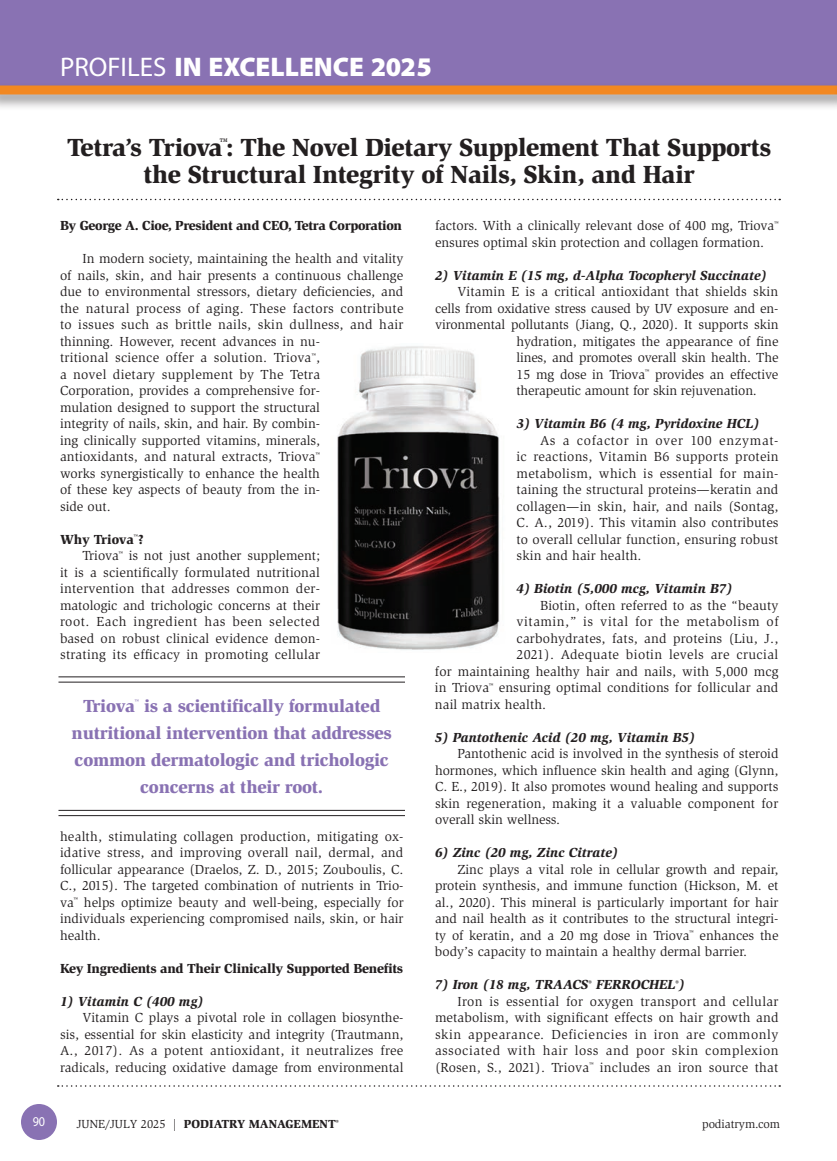
<style>
.page{position:relative;width:837px;height:1161px;background:#fff}
.page>*{position:absolute;margin:0;border:0;box-sizing:border-box;transform-origin:0 0}
.t1{font:900 27px "Myriad Pro";color:#fff}
._2011-Profile_Headline{font:900 25.5px/27px "Slimbach Std";letter-spacing:-.015em;color:#231f20;text-align:center}
._2011-Callout{font:900 18px "Slimbach Std";letter-spacing:-.015em;color:#8972b3}
._2011-Global_Text{font:13.5px/16.5px "Slimbach Pro";color:#231f20;text-align:justify}
._2011-Subhead2{font:italic 900 13.5px "Slimbach Std";color:#231f20}
._2011-Subhead1{font:900 13.5px "Slimbach Std";letter-spacing:-.02em;color:#231f20}
._2011-Global_Text-2{font:13.5px "Slimbach Pro";letter-spacing:.02em;color:#231f20}
._2011-Global_Text-3{font:13.5px "Slimbach Pro";letter-spacing:.03em;color:#231f20}
._2011-Global_Text-4{font:13.5px "Slimbach Pro";letter-spacing:.04em;color:#231f20}
.t2{font:13.5px "Myriad Pro";color:#fff;scale:.9 1}
.t3{font:900 12px "Slimbach Std";color:#231f20}
.t4{font:12px "Slimbach Pro";color:#231f20}
._2011-Callout-2{font:6.75px "Slimbach Pro";color:#8972b3}
.s1{font-weight:400}
.s2{font-family:"Slimbach Pro";font-weight:400}
</style>
<div class="page">
<div style="left:0;top:0;width:837px;height:88px;background:#8972b3"></div>
<svg style="left:58px;top:199px;width:722px;height:1px"></svg>
<svg style="left:58px;top:1085px;width:722px;height:2px"></svg>
<div style="left:0;top:82px;width:837px;height:29px;background:#231f20;opacity:.5"></div>
<div style="left:0;top:86px;width:837px;height:8px;background:#f28821"></div>
<div style="left:21px;top:1104px;width:36px;height:36px;background:#8972b3;border-radius:50%"></div>
<hr style="left:833px;top:82px;width:4px;height:29px;background:#231f20;opacity:.5">
<img style="left:337px;top:346px;width:163px;height:304px">
<hr style="left:58px;top:676px;width:347px;height:1px;background:#231f20">
<hr style="left:58px;top:682px;width:347px;height:1px;background:#231f20">
<hr style="left:58px;top:810px;width:347px;height:1px;background:#231f20">
<hr style="left:58px;top:815px;width:347px;height:1px;background:#231f20">
<p class="t1" style="left:60px;top:51px;width:374px"><span class="s1">PROFILES</span> IN EXCELLENCE 2025</p>
<p class="_2011-Profile_Headline" style="left:67px;top:134px;width:705px">Tetra’s Triova<sup>™</sup>: The Novel Dietary Supplement That Supports the Structural Integrity of Nails, Skin, and Hair</p>
<p class="_2011-Subhead1" style="left:60px;top:217px;width:344px">By George A. Cioe, President and CEO, Tetra Corporation</p>
<p class="_2011-Global_Text" style="left:60px;top:250px;width:345px;text-align:left;text-indent:23px">In modern society, maintaining the health and vitality of nails, skin, and hair presents a continuous challenge due to environmental stressors, dietary deficiencies, and the natural process of aging. These factors contribute to issues such as brittle nails, skin dullness, and hair thinning. However, recent advances in nu-<br>tritional science offer a solution. Triova<sup>™</sup>,<br>a novel dietary supplement by The Tetra<br>Corporation, provides a comprehensive for-<br>mulation designed to support the structural<br>integrity of nails, skin, and hair. By combin-<br>ing clinically supported vitamins, minerals,<br>antioxidants, and natural extracts, Triova<sup>™<br></sup>works synergistically to enhance the health<br>of these key aspects of beauty from the in-<br>side out.</p>
<p class="_2011-Subhead1" style="left:60px;top:531px;width:85px">Why Triova<sup>™</sup>?</p>
<p class="_2011-Global_Text" style="left:60px;top:547px;width:262px;text-indent:23px">Triova<sup>™</sup> is not just another supplement; it is a scientifically formulated nutritional intervention that addresses common der&shy;matologic and trichologic concerns at their root. Each ingredient has been selected based on robust clinical evidence demon&shy;strating its efficacy in promoting cellular</p>
<p class="_2011-Callout" style="left:83px;top:695px;width:53px">Triova</p>
<p class="_2011-Callout-2" style="left:135px;top:697px;width:6px">™</p>
<p class="_2011-Callout" style="left:144px;top:695px;width:238px">is a scientifically formulated</p>
<p class="_2011-Callout" style="left:72px;top:722px;width:322px">nutritional intervention that addresses</p>
<p class="_2011-Callout" style="left:75px;top:749px;width:316px">common dermatologic and trichologic</p>
<p class="_2011-Callout" style="left:140px;top:776px;width:184px">concerns at their root.</p>
<p class="_2011-Global_Text" style="left:60px;top:828px;width:345px">health, stimulating collagen production, mitigating ox&shy;idative stress, and improving overall nail, dermal, and follicular appearance (Draelos, Z. D., 2015; Zouboulis, C.<br>C., 2015). The targeted combination of nutrients in Trio&shy;va<sup>™</sup> helps optimize beauty and well-being, especially for individuals experiencing compromised nails, skin, or hair health.</p>
<p class="_2011-Subhead1" style="left:60px;top:960px;width:345px">Key Ingredients and Their Clinically Supported Benefits</p>
<p class="_2011-Subhead2" style="left:60px;top:993px;width:145px">1) Vitamin C (400 mg)</p>
<p class="_2011-Global_Text" style="left:60px;top:1009px;width:345px;text-indent:22px">Vitamin C plays a pivotal role in collagen biosynthe&shy;sis, essential for skin elasticity and integrity (Trautmann, A., 2017). As a potent antioxidant, it neutralizes free radicals, reducing oxidative damage from environmental</p>
<p class="_2011-Global_Text" style="left:435px;top:217px;width:345px">factors. With a clinically relevant dose of 400 mg, Triova<sup>™ </sup>ensures optimal skin protection and collagen formation.</p>
<p class="_2011-Subhead2" style="left:435px;top:267px;width:333px">2) Vitamin E (15 mg, d-Alpha Tocopheryl Succinate)</p>
<p class="_2011-Global_Text" style="left:458px;top:283px;width:322px">Vitamin E is a critical antioxidant that shields skin</p>
<p class="_2011-Global_Text" style="left:435px;top:300px;width:345px">cells from oxidative stress caused by UV exposure and en-</p>
<p class="_2011-Global_Text" style="left:435px;top:316px;width:345px">vironmental pollutants (Jiang, Q., 2020). It supports skin</p>
<p class="_2011-Global_Text" style="left:517px;top:333px;width:263px">hydration, mitigates the appearance of fine</p>
<p class="_2011-Global_Text" style="left:517px;top:349px;width:263px">lines, and promotes overall skin health. The</p>
<p class="_2011-Global_Text" style="left:517px;top:366px;width:263px">15 mg dose in Triova<sup>™</sup> provides an effective</p>
<p class="_2011-Global_Text" style="left:517px;top:382px;width:242px">therapeutic amount for skin rejuvenation.</p>
<p class="_2011-Subhead2" style="left:517px;top:416px;width:244px">3) Vitamin B6 (4 mg, Pyridoxine HCL)</p>
<p class="_2011-Global_Text" style="left:517px;top:432px;width:264px;text-indent:23px">As a cofactor in over 100 enzymat&shy;ic reactions, Vitamin B6 supports protein metabolism, which is essential for main&shy;taining the structural proteins—keratin and collagen—in skin, hair, and nails (Sontag, C. A., 2019). This vitamin also contributes to overall cellular function, ensuring robust skin and hair health.</p>
<p class="_2011-Subhead2" style="left:517px;top:581px;width:217px">4) Biotin (5,000 mcg, Vitamin B7)</p>
<p class="_2011-Global_Text" style="left:540px;top:597px;width:240px">Biotin, often referred to as the “beauty</p>
<p class="_2011-Global_Text-4" style="left:517px;top:614px;width:264px">vitamin,” is vital for the metabolism of</p>
<p class="_2011-Global_Text-2" style="left:517px;top:630px;width:263px">carbohydrates, fats, and proteins (Liu, J.,</p>
<p class="_2011-Global_Text-3" style="left:517px;top:647px;width:263px">2021). Adequate biotin levels are crucial</p>
<p class="_2011-Global_Text" style="left:435px;top:663px;width:345px">for maintaining healthy hair and nails, with 5,000 mcg</p>
<p class="_2011-Global_Text" style="left:435px;top:679px;width:345px">in Triova<sup>™</sup> ensuring optimal conditions for follicular and</p>
<p class="_2011-Global_Text" style="left:435px;top:696px;width:113px">nail matrix health.</p>
<p class="_2011-Subhead2" style="left:435px;top:729px;width:262px">5) Pantothenic Acid (20 mg, Vitamin B5)</p>
<p class="_2011-Global_Text" style="left:435px;top:745px;width:345px;text-indent:23px">Pantothenic acid is involved in the synthesis of steroid hormones, which influence skin health and aging (Glynn, C. E., 2019). It also promotes wound healing and supports skin regeneration, making it a valuable component for overall skin wellness.</p>
<p class="_2011-Subhead2" style="left:435px;top:845px;width:185px">6) Zinc (20 mg, Zinc Citrate)</p>
<p class="_2011-Global_Text" style="left:435px;top:861px;width:345px;text-indent:23px">Zinc plays a vital role in cellular growth and repair, protein synthesis, and immune function (Hickson, M. et al., 2020). This mineral is particularly important for hair and nail health as it contributes to the structural integri&shy;ty of keratin, and a 20 mg dose in Triova<sup>™</sup> enhances the body’s capacity to maintain a healthy dermal barrier.</p>
<p class="_2011-Subhead2" style="left:435px;top:977px;width:251px">7) Iron (18 mg, TRAACS<sup>®</sup> FERROCHEL<sup>®</sup>)</p>
<p class="_2011-Global_Text" style="left:435px;top:993px;width:345px;text-indent:23px">Iron is essential for oxygen transport and cellular metabolism, with significant effects on hair growth and skin appearance. Deficiencies in iron are commonly associated with hair loss and poor skin complexion (Rosen, S., 2021). Triova<sup>™</sup> includes an iron source that</p>
<p class="t2" style="left:33px;top:1114px;width:15px">90</p>
<p class="t3" style="left:77px;top:1116px;width:263px"><span class="s2">JUNE/JULY 2025 |</span> PODIATRY MANAGEMENT<sup>®</sup></p>
<p class="t4" style="left:702px;top:1116px;width:79px">podiatrym.com</p>
</div>
